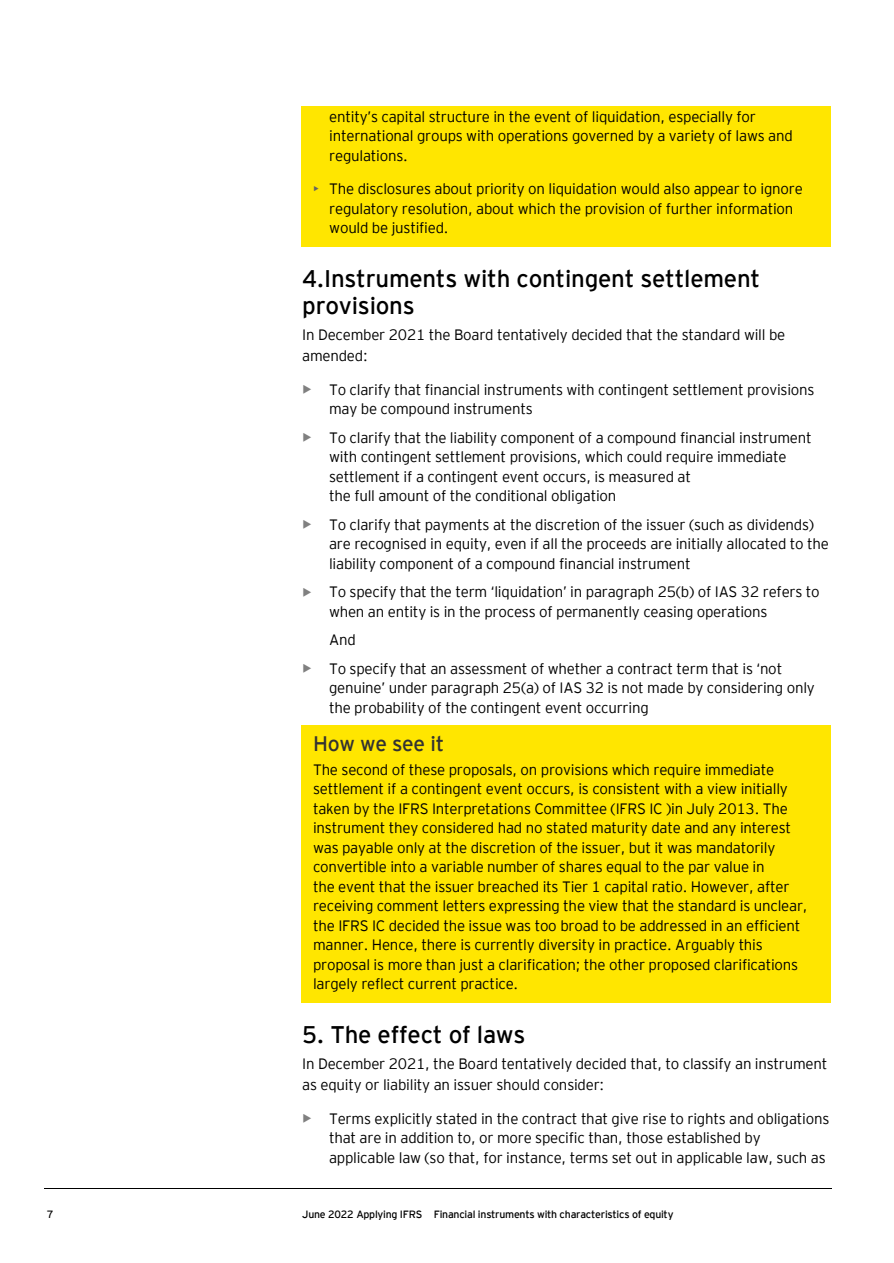
<style>
.page{position:relative;width:894px;height:1263px;background:#fff}
.page>*{position:absolute;margin:0;border:0;box-sizing:border-box;transform-origin:0 0}
.t1{font:24px/27px "EY Interstate";letter-spacing:-.01em;color:#000}
.t2{font:21px "EY Interstate";letter-spacing:-.01em;color:#323232}
.t3{font:300 15px/19.5px "EY Interstate";letter-spacing:-.015em;color:#000}
.t4{font:10.5px "EY Interstate";letter-spacing:-.025em;color:#000}
.s1{color:#646464}
.s2{font-weight:400;font-size:21px;color:#808080}
</style>
<div class="page">
<hr style="left:45px;top:1188px;width:786px;height:1px;background:#000">
<div style="left:302px;top:106px;width:528px;height:20px;background:#ffe600"></div>
<div style="left:302px;top:126px;width:528px;height:19px;background:#ffe600"></div>
<svg style="left:301px;top:106px;width:1px;height:39px"></svg>
<svg style="left:830px;top:106px;width:1px;height:39px"></svg>
<div style="left:302px;top:145px;width:528px;height:33px;background:#ffe600"></div>
<hr style="left:301px;top:145px;width:1px;height:33px;background:#ffe600">
<hr style="left:830px;top:145px;width:1px;height:33px;background:#ffe600">
<div style="left:302px;top:178px;width:528px;height:20px;background:#ffe600"></div>
<div style="left:302px;top:198px;width:528px;height:19px;background:#ffe600"></div>
<div style="left:302px;top:217px;width:528px;height:29px;background:#ffe600"></div>
<hr style="left:302px;top:246px;width:528px;height:1px;background:#ffe600">
<svg style="left:301px;top:178px;width:1px;height:69px"></svg>
<svg style="left:830px;top:178px;width:1px;height:69px"></svg>
<div style="left:302px;top:726px;width:528px;height:33px;background:#ffe600"></div>
<hr style="left:302px;top:725px;width:528px;height:1px;background:#ffe600">
<hr style="left:301px;top:726px;width:1px;height:33px;background:#ffe600">
<hr style="left:830px;top:726px;width:1px;height:33px;background:#ffe600">
<div style="left:302px;top:759px;width:528px;height:19px;background:#ffe600"></div>
<div style="left:302px;top:778px;width:528px;height:20px;background:#ffe600"></div>
<div style="left:302px;top:798px;width:528px;height:19px;background:#ffe600"></div>
<div style="left:302px;top:817px;width:528px;height:20px;background:#ffe600"></div>
<div style="left:302px;top:837px;width:528px;height:19px;background:#ffe600"></div>
<div style="left:302px;top:856px;width:528px;height:20px;background:#ffe600"></div>
<div style="left:302px;top:876px;width:528px;height:19px;background:#ffe600"></div>
<div style="left:302px;top:895px;width:528px;height:20px;background:#ffe600"></div>
<div style="left:302px;top:915px;width:528px;height:19px;background:#ffe600"></div>
<div style="left:302px;top:934px;width:528px;height:20px;background:#ffe600"></div>
<div style="left:302px;top:954px;width:528px;height:19px;background:#ffe600"></div>
<div style="left:302px;top:973px;width:528px;height:29px;background:#ffe600"></div>
<hr style="left:302px;top:1002px;width:528px;height:1px;background:#ffe600">
<svg style="left:301px;top:759px;width:1px;height:244px"></svg>
<svg style="left:830px;top:759px;width:1px;height:244px"></svg>
<p class="t3" style="left:329px;top:106px;width:465px">entity’s capital structure in the event of liquidation, especially for international groups with operations governed by a variety of laws and regulations.</p>
<p class="t3" style="left:329px;top:178px;width:475px;text-indent:-16px"><span class="s1">•</span> The disclosures about priority on liquidation would also appear to ignore regulatory resolution, about which the provision of further information would be justified.</p>
<h1 class="t1" style="left:302px;top:264px;width:459px">4.Instruments with contingent settlement provisions</h1>
<p class="t3" style="left:302px;top:324px;width:484px;line-height:21px">In December 2021 the Board tentatively decided that the standard will be amended:</p>
<p class="t3" style="left:329px;top:379px;width:486px;text-indent:-27px"><span class="s2">•</span> To clarify that financial instruments with contingent settlement provisions may be compound instruments</p>
<p class="t3" style="left:329px;top:427px;width:483px;text-indent:-27px"><span class="s2">•</span> To clarify that the liability component of a compound financial instrument with contingent settlement provisions, which could require immediate settlement if a contingent event occurs, is measured at<br>the full amount of the conditional obligation</p>
<p class="t3" style="left:329px;top:514px;width:501px;text-indent:-27px"><span class="s2">•</span> To clarify that payments at the discretion of the issuer (such as dividends) are recognised in equity, even if all the proceeds are initially allocated to the liability component of a compound financial instrument</p>
<p class="t3" style="left:329px;top:582px;width:492px;text-indent:-27px"><span class="s2">•</span> To specify that the term ‘liquidation’ in paragraph 25(b) of IAS 32 refers to when an entity is in the process of permanently ceasing operations</p>
<p class="t3" style="left:329px;top:630px;width:28px">And</p>
<p class="t3" style="left:329px;top:658px;width:487px;text-indent:-27px"><span class="s2">•</span> To specify that an assessment of whether a contract term that is ‘not genuine’ under paragraph 25(a) of IAS 32 is not made by considering only the probability of the contingent event occurring</p>
<p class="t2" style="left:313px;top:730px;width:132px">How we see it</p>
<p class="t3" style="left:313px;top:759px;width:495px">The second of these proposals, on provisions which require immediate settlement if a contingent event occurs, is consistent with a view initially taken by the IFRS Interpretations Committee (IFRS IC )in July 2013. The instrument they considered had no stated maturity date and any interest was payable only at the discretion of the issuer, but it was mandatorily convertible into a variable number of shares equal to the par value in<br>the event that the issuer breached its Tier 1 capital ratio. However, after receiving comment letters expressing the view that the standard is unclear, the IFRS IC decided the issue was too broad to be addressed in an efficient manner. Hence, there is currently diversity in practice. Arguably this proposal is more than just a clarification; the other proposed clarifications largely reflect current practice.</p>
<h1 class="t1" style="left:302px;top:1020px;width:225px">5. The effect of laws</h1>
<p class="t3" style="left:302px;top:1053px;width:526px;line-height:21px">In December 2021, the Board tentatively decided that, to classify an instrument as equity or liability an issuer should consider:</p>
<p class="t3" style="left:329px;top:1108px;width:501px;text-indent:-27px"><span class="s2">•</span> Terms explicitly stated in the contract that give rise to rights and obligations that are in addition to, or more specific than, those established by applicable law (so that, for instance, terms set out in applicable law, such as</p>
<p class="t4" style="left:47px;top:1208px;width:8px">7</p>
<p class="t4" style="left:302px;top:1208px;width:372px">June 2022 Applying IFRS Financial instruments with characteristics of equity</p>
</div>
